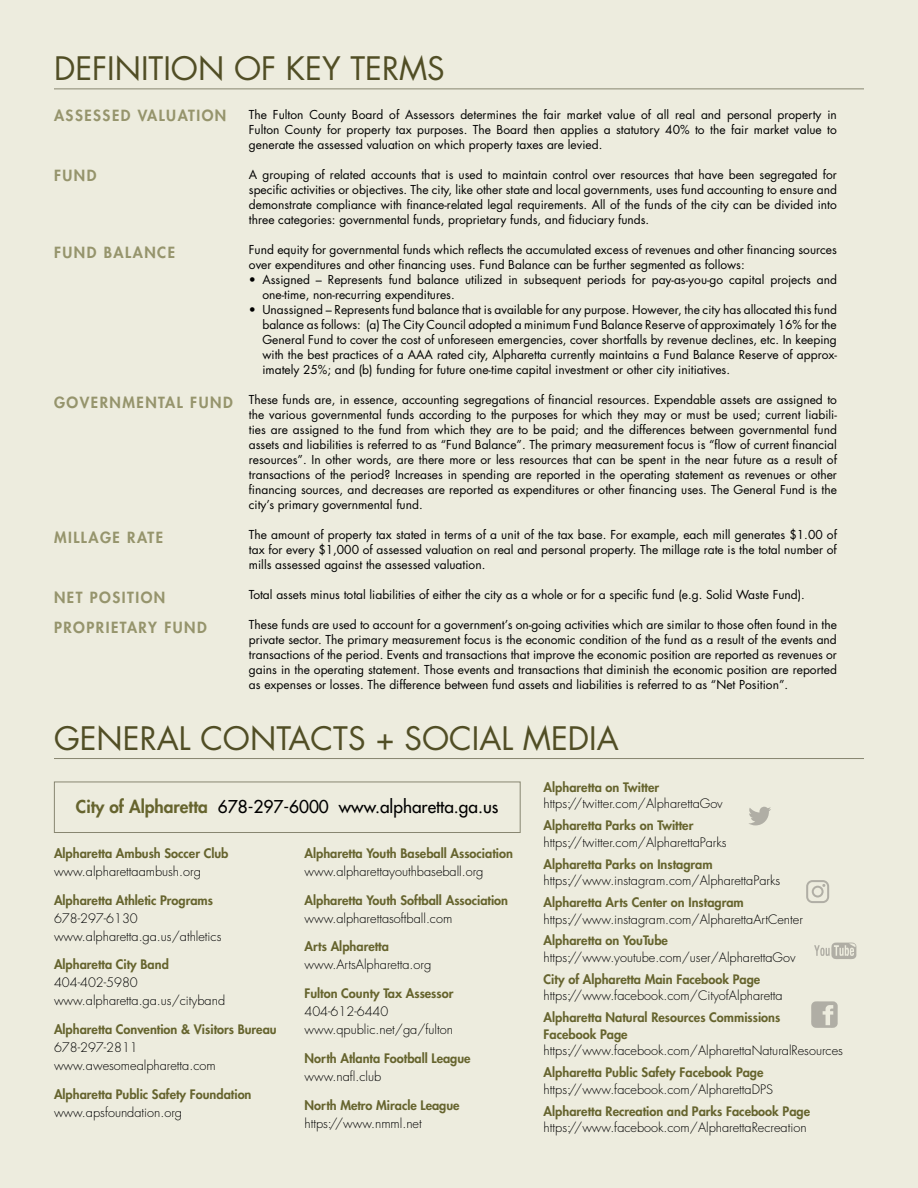
<style>
.page{position:relative;width:918px;height:1188px;background:#edecde}
.page>*{position:absolute;margin:0;border:0;box-sizing:border-box;transform-origin:0 0}
.t1{font:31.5px "Futura Std";color:#514e25}
.t2{font:500 17.25px "Futura Std";color:#000}
.t3{font:800 15px "Futura Std";letter-spacing:.1em;color:#66642e}
.t4{font:300 12.75px/18px "Futura Std";color:#000}
.t5{font:800 12.75px/16.5px "Futura Std";color:#66642e}
.t6{font:12px/15px "Futura Std";color:#000;text-align:justify}
.s1{font-weight:800;color:#66642e}
</style>
<div class="page">
<hr style="left:54px;top:88px;width:810px;height:1px;background:#888671">
<hr style="left:54px;top:758px;width:810px;height:1px;background:#888671">
<svg style="left:749px;top:807px;width:22px;height:18px"></svg>
<svg style="left:814px;top:942px;width:42px;height:17px"></svg>
<svg style="left:806px;top:880px;width:23px;height:23px"></svg>
<svg style="left:811px;top:1001px;width:27px;height:27px"></svg>
<div style="left:54px;top:782px;width:467px;height:51px;border:1px solid #888671"></div>
<h1 class="t1" style="left:54px;top:48px;width:392px">DEFINITION OF KEY TERMS</h1>
<p class="t6" style="left:249px;top:107px;width:589px">The Fulton County Board of Assessors determines the fair market value of all real and personal property in Fulton County for property tax purposes. The Board then applies a statutory 40% to the fair market value to generate the assessed valuation on which property taxes are levied.</p>
<p class="t6" style="left:249px;top:167px;width:590px">A grouping of related accounts that is used to maintain control over resources that have been segregated for specific activities or objectives. The city, like other state and local governments, uses fund accounting to ensure and demonstrate compliance with finance-related legal requirements. All of the funds of the city can be divided into three categories: governmental funds, proprietary funds, and fiduciary funds.</p>
<p class="t6" style="left:249px;top:242px;width:589px">Fund equity for governmental funds which reflects the accumulated excess of revenues and other financing sources over expenditures and other financing uses. Fund Balance can be further segmented as follows:</p>
<p class="t6" style="left:262px;top:272px;width:576px;text-indent:-14px">• Assigned – Represents fund balance utilized in subsequent periods for pay-as-you-go capital projects and one-time, non-recurring expenditures.</p>
<p class="t6" style="left:262px;top:302px;width:576px;text-indent:-14px">• Unassigned – Represents fund balance that is available for any purpose. However, the city has allocated this fund balance as follows: (a) The City Council adopted a minimum Fund Balance Reserve of approximately 16% for the General Fund to cover the cost of unforeseen emergencies, cover shortfalls by revenue declines, etc. In keeping with the best practices of a AAA rated city, Alpharetta currently maintains a Fund Balance Reserve of approx&shy;imately 25%; and (b) funding for future one-time capital investment or other city initiatives.</p>
<p class="t6" style="left:249px;top:392px;width:590px">These funds are, in essence, accounting segregations of financial resources. Expendable assets are assigned to the various governmental funds according to the purposes for which they may or must be used; current liabili&shy;ties are assigned to the fund from which they are to be paid; and the differences between governmental fund assets and liabilities is referred to as “Fund Balance”. The primary measurement focus is “flow of current financial resources”. In other words, are there more or less resources that can be spent in the near future as a result of transactions of the period? Increases in spending are reported in the operating statement as revenues or other financing sources, and decreases are reported as expenditures or other financing uses. The General Fund is the city’s primary governmental fund.</p>
<p class="t6" style="left:249px;top:527px;width:590px">The amount of property tax stated in terms of a unit of the tax base. For example, each mill generates $1.00 of tax for every $1,000 of assessed valuation on real and personal property. The millage rate is the total number of mills assessed against the assessed valuation.</p>
<p class="t6" style="left:249px;top:587px;width:558px">Total assets minus total liabilities of either the city as a whole or for a specific fund (e.g. Solid Waste Fund).</p>
<p class="t6" style="left:249px;top:617px;width:590px">These funds are used to account for a government’s on-going activities which are similar to those often found in the private sector. The primary measurement focus is the economic condition of the fund as a result of the events and transactions of the period. Events and transactions that improve the economic position are reported as revenues or gains in the operating statement. Those events and transactions that diminish the economic position are reported as expenses or losses. The difference between fund assets and liabilities is referred to as “Net Position”.</p>
<p class="t3" style="left:54px;top:106px;width:174px">ASSESSED VALUATION</p>
<p class="t3" style="left:54px;top:166px;width:44px">FUND</p>
<p class="t3" style="left:54px;top:243px;width:123px">FUND BALANCE</p>
<p class="t3" style="left:54px;top:393px;width:180px">GOVERNMENTAL FUND</p>
<p class="t3" style="left:54px;top:528px;width:111px">MILLAGE RATE</p>
<p class="t3" style="left:54px;top:588px;width:113px">NET POSITION</p>
<p class="t3" style="left:54px;top:618px;width:154px">PROPRIETARY FUND</p>
<h1 class="t1" style="left:54px;top:718px;width:566px">GENERAL CONTACTS + SOCIAL MEDIA</h1>
<h2 class="t2" style="left:76px;top:796px;width:424px"><span class="s1">City of Alpharetta</span> 678-297-6000 www.alpharetta.ga.us</h2>
<p class="t5" style="left:54px;top:845px;width:176px">Alpharetta Ambush Soccer Club</p>
<p class="t4" style="left:54px;top:863px;width:148px">www.alpharettaambush.org</p>
<p class="t5" style="left:54px;top:892px;width:161px">Alpharetta Athletic Programs</p>
<p class="t4" style="left:54px;top:909px;width:169px">678-297-6130 www.alpharetta.ga.us/athletics</p>
<p class="t5" style="left:54px;top:956px;width:116px">Alpharetta City Band</p>
<p class="t4" style="left:54px;top:974px;width:173px">404-402-5980 www.alpharetta.ga.us/cityband</p>
<p class="t5" style="left:54px;top:1021px;width:224px">Alpharetta Convention &amp; Visitors Bureau</p>
<p class="t4" style="left:54px;top:1039px;width:163px">678-297-2811 www.awesomealpharetta.com</p>
<p class="t5" style="left:54px;top:1086px;width:199px">Alpharetta Public Safety Foundation</p>
<p class="t4" style="left:54px;top:1104px;width:130px">www.apsfoundation.org</p>
<p class="t5" style="left:304px;top:845px;width:210px">Alpharetta Youth Baseball Association</p>
<p class="t4" style="left:304px;top:863px;width:181px">www.alpharettayouthbaseball.org</p>
<p class="t5" style="left:304px;top:892px;width:205px">Alpharetta Youth Softball Association</p>
<p class="t4" style="left:304px;top:909px;width:149px">www.alpharettasoftball.com</p>
<p class="t5" style="left:304px;top:938px;width:86px">Arts Alpharetta</p>
<p class="t4" style="left:304px;top:956px;width:128px">www.ArtsAlpharetta.org</p>
<p class="t5" style="left:304px;top:985px;width:150px">Fulton County Tax Assessor</p>
<p class="t4" style="left:304px;top:1003px;width:150px">404-612-6440 www.qpublic.net/ga/fulton</p>
<p class="t5" style="left:304px;top:1050px;width:168px">North Atlanta Football League</p>
<p class="t4" style="left:304px;top:1068px;width:78px">www.nafl.club</p>
<p class="t5" style="left:304px;top:1097px;width:157px">North Metro Miracle League</p>
<p class="t4" style="left:304px;top:1115px;width:119px">https://www.nmml.net</p>
<p class="t5" style="left:544px;top:779px;width:117px">Alpharetta on Twitter</p>
<p class="t4" style="left:544px;top:795px;width:181px">https://twitter.com/AlpharettaGov</p>
<p class="t5" style="left:544px;top:817px;width:151px">Alpharetta Parks on Twitter</p>
<p class="t4" style="left:544px;top:833px;width:185px">https://twitter.com/AlpharettaParks</p>
<p class="t5" style="left:544px;top:856px;width:171px">Alpharetta Parks on Instagram</p>
<p class="t4" style="left:544px;top:872px;width:238px">https://www.instagram.com/AlpharettaParks</p>
<p class="t5" style="left:544px;top:894px;width:202px">Alpharetta Arts Center on Instagram</p>
<p class="t4" style="left:544px;top:910px;width:261px">https://www.instagram.com/AlpharettaArtCenter</p>
<p class="t5" style="left:544px;top:933px;width:126px">Alpharetta on YouTube</p>
<p class="t4" style="left:544px;top:949px;width:253px">https://www.youtube.com/user/AlpharettaGov</p>
<p class="t5" style="left:544px;top:971px;width:218px">City of Alpharetta Main Facebook Page</p>
<p class="t4" style="left:544px;top:987px;width:241px">https://www.facebook.com/CityofAlpharetta</p>
<p class="t5" style="left:544px;top:1009px;width:238px">Alpharetta Natural Resources Commissions<br>Facebook Page</p>
<p class="t4" style="left:544px;top:1042px;width:301px">https://www.facebook.com/AlpharettaNaturalResources</p>
<p class="t5" style="left:544px;top:1064px;width:221px">Alpharetta Public Safety Facebook Page</p>
<p class="t4" style="left:544px;top:1080px;width:231px">https://www.facebook.com/AlpharettaDPS</p>
<p class="t5" style="left:544px;top:1103px;width:268px">Alpharetta Recreation and Parks Facebook Page</p>
<p class="t4" style="left:544px;top:1119px;width:264px">https://www.facebook.com/AlpharettaRecreation</p>
</div>
